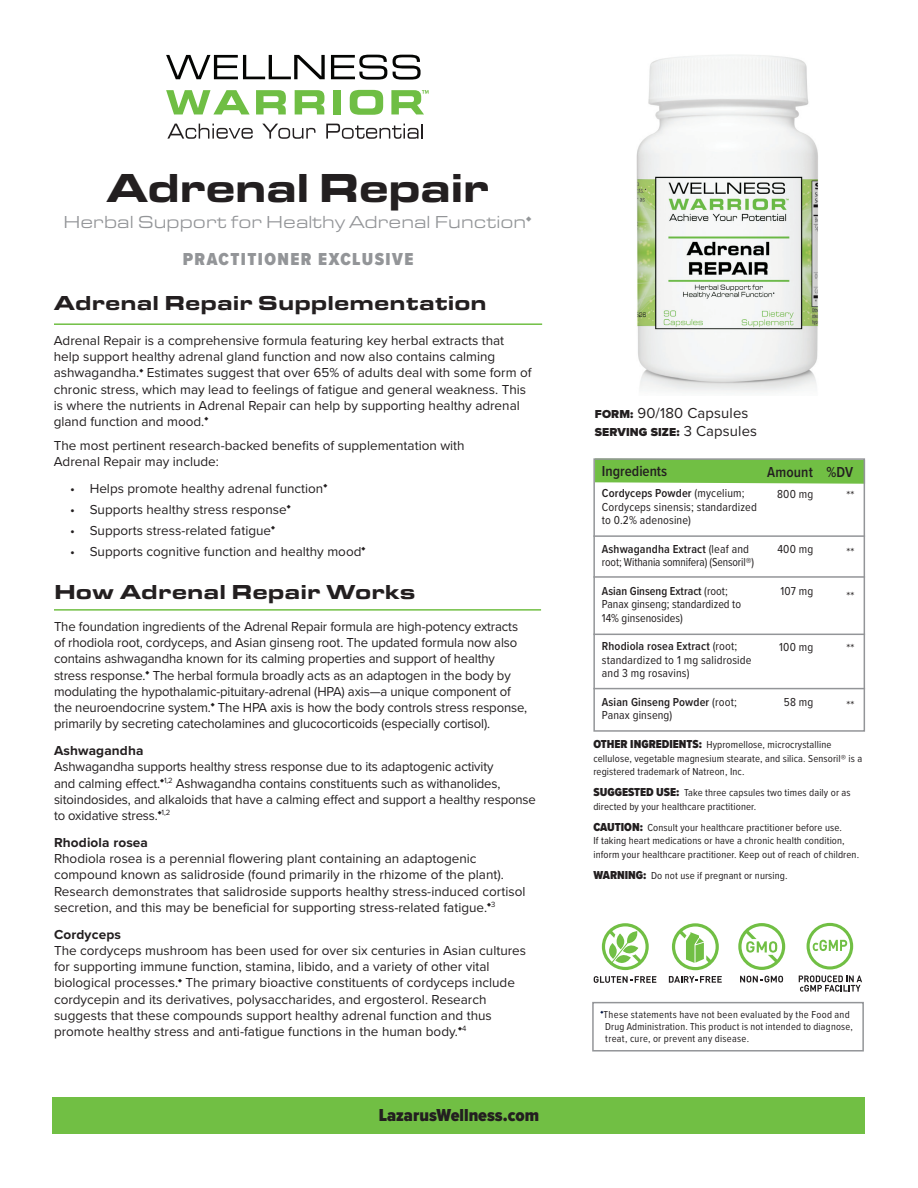
<style>
.page{position:relative;width:918px;height:1188px;background:#fff}
.page>*{position:absolute;margin:0;border:0;box-sizing:border-box;transform-origin:0 0}
.Product_Name{font:900 42px "Eurostile Ext";letter-spacing:-.02em;color:#231f20}
.t1{font:900 21px "Eurostile Ext";color:#231f20}
.t2{font:18px "Eurostile Ext";color:#939598}
.t3{font:900 18px "Proxima Nova Cond";letter-spacing:.08em;color:#939598}
.t4{font:900 18px "Proxima Nova Cond";color:#231f20}
.t5{font:600 15px "Proxima Nova Cond";color:#231f20}
.t6{font:15px "Proxima Nova";letter-spacing:.01em;color:#231f20}
.t7{font:13.5px/16.2px "Proxima Nova";color:#231f20}
.t8{font:700 13.5px "Proxima Nova";letter-spacing:.01em;color:#231f20}
.Ingredient_Panel__Bo{font:12px/13.5px "Proxima Nova Cond";letter-spacing:.01em;color:#231f20}
.t9{font:600 12px "Proxima Nova Cond";letter-spacing:.01em;color:#231f20}
.Ingredient_Panel__Bo-2{font:12px/13.5px "Proxima Nova Cond";letter-spacing:-.01em;color:#231f20}
.t10{font:900 12px "Proxima Nova";letter-spacing:.01em;color:#231f20}
.Ingredient_Panel__Ca{font:10.5px/13.5px "Proxima Nova Cond";letter-spacing:.01em;color:#231f20}
.Ingredient_Panel__He{font:10.5px/13.5px "Proxima Nova Cond";letter-spacing:.01em;color:#231f20}
.Ingredient_Panel__Bo-3{font:10.5px/13.5px "Proxima Nova Cond";letter-spacing:.01em;color:#231f20}
.Ingredient_Panel__Ca-2{font:10.5px "Proxima Nova Cond";letter-spacing:.03em;color:#231f20}
.s1{color:#939698}
.s2{font-weight:900;font-size:12px}
.s3{font-weight:400;font-size:15px}
.s4{font-weight:600}
.s5{font-weight:400}
</style>
<div class="page">
<svg style="left:166px;top:55px;width:159px;height:24px"></svg>
<svg style="left:331px;top:55px;width:56px;height:25px"></svg>
<svg style="left:393px;top:55px;width:28px;height:25px"></svg>
<svg style="left:166px;top:90px;width:84px;height:24px"></svg>
<svg style="left:256px;top:90px;width:30px;height:24px"></svg>
<svg style="left:295px;top:90px;width:29px;height:24px"></svg>
<div style="left:334px;top:90px;width:7px;height:24px;background:#6fbe44"></div>
<svg style="left:350px;top:90px;width:33px;height:25px"></svg>
<svg style="left:391px;top:90px;width:38px;height:24px"></svg>
<svg style="left:167px;top:124px;width:86px;height:15px"></svg>
<svg style="left:262px;top:124px;width:54px;height:15px"></svg>
<svg style="left:326px;top:124px;width:97px;height:15px"></svg>
<div style="left:53px;top:1097px;width:812px;height:37px;background:#71bf44"></div>
<hr style="left:54px;top:323px;width:488px;height:2px;background:#71bf44">
<hr style="left:54px;top:609px;width:487px;height:2px;background:#71bf44">
<img style="left:636px;top:55px;width:183px;height:339px">
<div style="left:592px;top:1002px;width:272px;height:50px;border:2px solid #939598"></div>
<svg style="left:669px;top:976px;width:53px;height:7px"></svg>
<svg style="left:672px;top:923px;width:47px;height:47px"></svg>
<svg style="left:740px;top:976px;width:43px;height:6px"></svg>
<svg style="left:738px;top:923px;width:47px;height:47px"></svg>
<svg style="left:799px;top:923px;width:63px;height:69px"></svg>
<svg style="left:602px;top:923px;width:47px;height:47px"></svg>
<svg style="left:594px;top:976px;width:62px;height:7px"></svg>
<div style="left:596px;top:461px;width:266px;height:23px;background:#71bf44"></div>
<div style="left:593px;top:458px;width:272px;height:274px;border:2px solid #939598"></div>
<hr style="left:593px;top:688px;width:272px;height:1px;background:#939598">
<hr style="left:593px;top:576px;width:272px;height:2px;background:#939598">
<hr style="left:593px;top:535px;width:272px;height:2px;background:#939598">
<hr style="left:593px;top:634px;width:272px;height:1px;background:#939598">
<p class="Product_Name" style="left:106px;top:157px;width:385px">Adrenal Repair</p>
<p class="t2" style="left:64px;top:209px;width:469px">Herbal Support for Healthy Adrenal Fun<span class="s1">ction</span><sup>♦</sup></p>
<p class="t3" style="left:183px;top:246px;width:232px">PRACTITIONER EXCLUSIVE</p>
<p class="t1" style="left:54px;top:288px;width:435px">Adrenal Repair Supplementation</p>
<p class="t7" style="left:54px;top:332px;width:479px">Adrenal Repair is a comprehensive formula featuring key herbal extracts that help support healthy adrenal gland function and now also contains calming ashwagandha.<sup>♦</sup> Estimates suggest that over 65% of adults deal with some form of chronic stress, which may lead to feelings of fatigue and general weakness. This is where the nutrients in Adrenal Repair can help by supporting healthy adrenal gland function and mood.<sup>♦</sup></p>
<p class="t7" style="left:54px;top:437px;width:412px">The most pertinent research-backed benefits of supplementation with</p>
<p class="t7" style="left:54px;top:453px;width:167px">Adrenal Repair may include:</p>
<p class="t7" style="left:70px;top:480px;width:259px">• Helps promote healthy adrenal function<sup>♦</sup></p>
<p class="t7" style="left:70px;top:501px;width:222px">• Supports healthy stress response<sup>♦</sup></p>
<p class="t7" style="left:70px;top:522px;width:206px">• Supports stress-related fatigue<sup>♦</sup></p>
<p class="t7" style="left:70px;top:543px;width:297px">• Supports cognitive function and healthy mood<sup>♦</sup></p>
<p class="t1" style="left:54px;top:576px;width:363px">How Adrenal Repair Works</p>
<p class="t7" style="left:54px;top:618px;width:475px">The foundation ingredients of the Adrenal Repair formula are high-potency extracts of rhodiola root, cordyceps, and Asian ginseng root. The updated formula now also contains ashwagandha known for its calming properties and support of healthy stress response.<sup>♦</sup> The herbal formula broadly acts as an adaptogen in the body by modulating the hypothalamic-pituitary-adrenal (HPA) axis—a unique component of the neuroendocrine system.<sup>♦</sup> The HPA axis is how the body controls stress response, primarily by secreting catecholamines and glucocorticoids (especially cortisol).</p>
<p class="t8" style="left:54px;top:741px;width:91px">Ashwagandha</p>
<p class="t7" style="left:54px;top:758px;width:483px">Ashwagandha supports healthy stress response due to its adaptogenic activity<br>and calming effect.<sup>♦1,2</sup> Ashwagandha contains constituents such as withanolides, sitoindosides, and alkaloids that have a calming effect and support a healthy response to oxidative stress.<sup>♦1,2</sup></p>
<p class="t8" style="left:54px;top:832px;width:96px">Rhodiola rosea</p>
<p class="t7" style="left:54px;top:850px;width:473px">Rhodiola rosea is a perennial flowering plant containing an adaptogenic compound known as salidroside (found primarily in the rhizome of the plant).<br>Research demonstrates that salidroside supports healthy stress-induced cortisol secretion, and this may be beneficial for supporting stress-related fatigue.<sup>♦3</sup></p>
<p class="t8" style="left:54px;top:924px;width:69px">Cordyceps</p>
<p class="t7" style="left:54px;top:942px;width:474px">The cordyceps mushroom has been used for over six centuries in Asian cultures for supporting immune function, stamina, libido, and a variety of other vital biological processes.<sup>♦</sup> The primary bioactive constituents of cordyceps include cordycepin and its derivatives, polysaccharides, and ergosterol. Research suggests that these compounds support healthy adrenal function and thus promote healthy stress and anti-fatigue functions in the human body.<sup>♦4</sup></p>
<p class="t4" style="left:379px;top:1101px;width:162px">LazarusWellness.com</p>
<p class="t6" style="left:595px;top:402px;width:155px"><span class="s2">FORM:</span> 90/180 Capsules</p>
<p class="t10" style="left:595px;top:423px;width:164px">SERVING SIZE: <span class="s3">3 Capsules</span></p>
<p class="t5" style="left:602px;top:460px;width:67px">Ingredients</p>
<p class="Ingredient_Panel__Bo" style="left:602px;top:486px;width:157px"><span class="s4">Cordyceps Powder</span> (mycelium;<br>Cordyceps sinensis; standardized to 0.2% adenosine)</p>
<p class="Ingredient_Panel__Bo-2" style="left:602px;top:542px;width:154px"><span class="s4">Ashwagandha Extract</span> (leaf and root; Withania somnifera) (Sensoril®)</p>
<p class="t9" style="left:602px;top:582px;width:127px">Asian Ginseng Extract <span class="s5">(root;</span></p>
<p class="Ingredient_Panel__Bo" style="left:602px;top:597px;width:141px">Panax ginseng; standardized to</p>
<p class="Ingredient_Panel__Bo" style="left:602px;top:611px;width:82px">14% ginsenosides)</p>
<p class="t9" style="left:602px;top:637px;width:137px">Rhodiola rosea Extract <span class="s5">(root;</span></p>
<p class="Ingredient_Panel__Bo" style="left:602px;top:653px;width:151px">standardized to 1 mg salidroside and 3 mg rosavins)</p>
<p class="t9" style="left:602px;top:693px;width:136px">Asian Ginseng Powder <span class="s5">(root;</span></p>
<p class="Ingredient_Panel__Bo" style="left:602px;top:708px;width:72px">Panax ginseng)</p>
<p class="t5" style="left:767px;top:461px;width:47px">Amount</p>
<p class="t5" style="left:826px;top:461px;width:28px">%DV</p>
<p class="Ingredient_Panel__Bo" style="left:777px;top:486px;width:38px">800 mg</p>
<p class="Ingredient_Panel__Bo" style="left:847px;top:488px;width:9px">**</p>
<p class="Ingredient_Panel__Bo" style="left:778px;top:542px;width:37px">400 mg</p>
<p class="Ingredient_Panel__Bo" style="left:780px;top:584px;width:34px">107 mg</p>
<p class="Ingredient_Panel__Bo" style="left:847px;top:545px;width:9px">**</p>
<p class="Ingredient_Panel__Bo" style="left:847px;top:589px;width:9px">**</p>
<p class="Ingredient_Panel__Bo" style="left:779px;top:639px;width:35px">100 mg</p>
<p class="Ingredient_Panel__Bo" style="left:847px;top:641px;width:9px">**</p>
<p class="Ingredient_Panel__Bo" style="left:784px;top:695px;width:31px">58 mg</p>
<p class="Ingredient_Panel__Bo" style="left:847px;top:698px;width:9px">**</p>
<p class="Ingredient_Panel__He" style="left:593px;top:738px;width:270px"><span class="s2">OTHER INGREDIENTS:</span> Hypromellose, microcrystalline cellulose, vegetable magnesium stearate, and silica. Sensoril® is a registered trademark of Natreon, Inc.</p>
<p class="Ingredient_Panel__Bo-3" style="left:593px;top:786px;width:259px"><span class="s2">SUGGESTED USE:</span> Take three capsules two times daily or as directed by your healthcare practitioner.</p>
<p class="Ingredient_Panel__Ca" style="left:593px;top:820px;width:267px"><span class="s2">CAUTION:</span> Consult your healthcare practitioner before use.<br>If taking heart medications or have a chronic health condition, inform your healthcare practitioner. Keep out of reach of children.</p>
<p class="Ingredient_Panel__Ca" style="left:593px;top:868px;width:196px"><span class="s2">WARNING:</span> Do not use if pregnant or nursing.</p>
<p class="Ingredient_Panel__Ca-2" style="left:601px;top:1007px;width:251px"><sup>♦</sup>These statements have not been evaluated by the Food and</p>
<p class="Ingredient_Panel__Ca" style="left:605px;top:1019px;width:249px">Drug Administration. This product is not intended to diagnose,</p>
<p class="Ingredient_Panel__Ca-2" style="left:605px;top:1031px;width:145px">treat, cure, or prevent any disease.</p>
</div>
